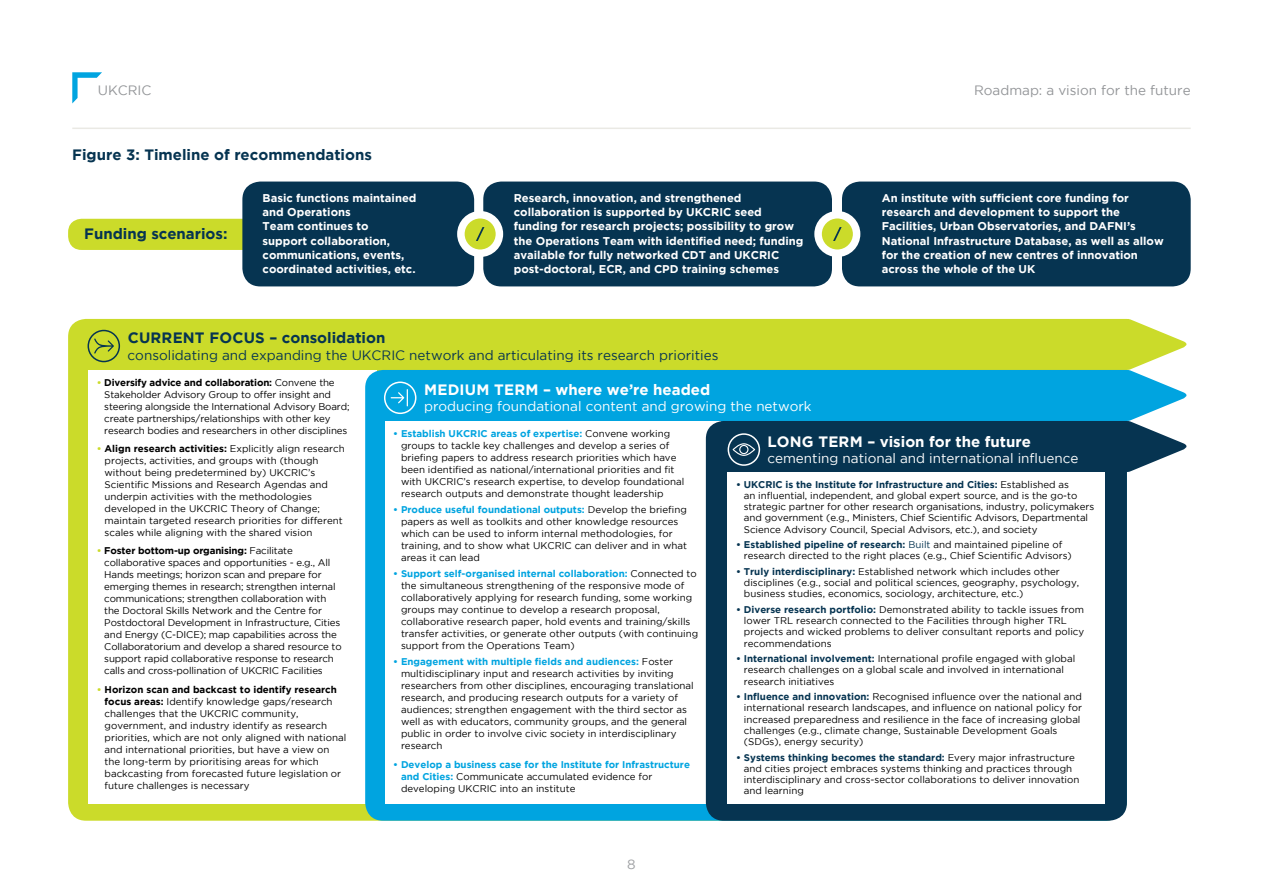
<style>
.page{position:relative;width:1263px;height:893px;background:#fff}
.page>*{position:absolute;margin:0;border:0;box-sizing:border-box;transform-origin:0 0}
.t1{font:700 15px "Gotham";color:#063451}
.t2{font:700 15px "Gotham";color:#fff}
.t3{font:13.5px "Gotham";color:#fff}
.t4{font:13.5px "Gotham";color:#063451}
.t5{font:13.5px "Gotham";color:#939598}
.t6{font:13.5px "Gotham";color:#9d9fa2}
.t7{font:700 11.25px/14.2px "Gotham";color:#fff}
.t8{font:9.75px/12px "Gotham";color:#000}
.s1{font-weight:700;color:#cbdb2a}
.s2{font-weight:700}
.s3{font-weight:700;color:#00a4e0}
.s4{font-weight:700;color:#063451}
.s5{color:#063451}
</style>
<div class="page">
<div style="left:68px;top:219px;width:406px;height:31px;background:#cbdb2a;border-radius:14px"></div>
<div style="left:68px;top:319px;width:1055px;height:502px;background:#cbdb2a"></div>
<div style="left:88px;top:370px;width:288px;height:434px;background:#fff"></div>
<div style="left:365px;top:370px;width:758px;height:451px;background:#00a4e0"></div>
<svg style="left:72px;top:72px;width:30px;height:31px"></svg>
<hr style="left:72px;top:128px;width:1119px;height:1px;background:#eae9e4">
<svg style="left:1123px;top:318px;width:64px;height:154px"></svg>
<div style="left:385px;top:421px;width:336px;height:383px;background:#fff"></div>
<div style="left:706px;top:421px;width:421px;height:400px;background:#063451"></div>
<div style="left:728px;top:472px;width:377px;height:332px;background:#fff"></div>
<div style="left:88px;top:330px;width:32px;height:32px;border:2px solid #063451;border-radius:50%"></div>
<div style="left:384px;top:382px;width:32px;height:32px;border:2px solid #fff;border-radius:50%"></div>
<svg style="left:391px;top:389px;width:17px;height:17px"></svg>
<svg style="left:94px;top:338px;width:20px;height:16px"></svg>
<div style="left:728px;top:433px;width:32px;height:33px;border:2px solid #fff;border-radius:50%"></div>
<svg style="left:732px;top:443px;width:24px;height:13px"></svg>
<div style="left:242px;top:182px;width:232px;height:104px;background:#063451;border-radius:18px"></div>
<div style="left:842px;top:182px;width:349px;height:104px;background:#063451;border-radius:18px"></div>
<div style="left:483px;top:182px;width:349px;height:104px;background:#063451;border-radius:18px"></div>
<div style="left:461px;top:215px;width:38px;height:38px;background:#cbdb2a;border-radius:50%"></div>
<div style="left:457px;top:211px;width:46px;height:46px;border:8px solid #fff;border-radius:50%"></div>
<svg style="left:476px;top:227px;width:8px;height:14px"></svg>
<svg style="left:818px;top:215px;width:39px;height:38px"></svg>
<div style="left:814px;top:211px;width:46px;height:46px;border:8px solid #fff;border-radius:50%"></div>
<svg style="left:833px;top:227px;width:9px;height:14px"></svg>
<h2 class="t5" style="left:98px;top:83px;width:55px">UKCRIC</h2>
<h2 class="t5" style="left:974px;top:83px;width:218px">Roadmap: a vision for the future</h2>
<h1 class="t1" style="left:72px;top:146px;width:301px">Figure 3: Timeline of recommendations</h1>
<h1 class="t1" style="left:84px;top:225px;width:145px">Funding scenarios:</h1>
<p class="t7" style="left:263px;top:190px;width:155px">Basic functions maintained and Operations<br>Team continues to<br>support collaboration, communications, events, coordinated activities, etc.</p>
<p class="t7" style="left:514px;top:190px;width:291px">Research, innovation, and strengthened collaboration is supported by UKCRIC seed funding for research projects; possibility to grow the Operations Team with identified need; funding available for fully networked CDT and UKCRIC post-doctoral, ECR, and CPD training schemes</p>
<p class="t7" style="left:882px;top:190px;width:283px">An institute with sufficient core funding for research and development to support the Facilities, Urban Observatories, and DAFNI’s National Infrastructure Database, as well as allow for the creation of new centres of innovation across the whole of the UK</p>
<h1 class="t1" style="left:128px;top:329px;width:259px">CURRENT FOCUS – consolidation</h1>
<h2 class="t4" style="left:128px;top:348px;width:592px">consolidating and expanding the UKCRIC network and articulating its research priorities</h2>
<h1 class="t2" style="left:424px;top:381px;width:287px">MEDIUM TERM – where we’re headed</h1>
<h2 class="t3" style="left:424px;top:399px;width:389px">producing foundational content and growing the network</h2>
<h1 class="t2" style="left:767px;top:433px;width:265px">LONG TERM – vision for the future</h1>
<h2 class="t3" style="left:767px;top:451px;width:312px">cementing national and international influence</h2>
<p class="t8" style="left:104px;top:376px;width:247px;text-indent:-8px"><span class="s1">•</span> <span class="s2">Diversify advice and collaboration:</span> Convene the Stakeholder Advisory Group to offer insight and steering alongside the International Advisory Board; create partnerships/relationships with other key research bodies and researchers in other disciplines</p>
<p class="t8" style="left:105px;top:442px;width:242px;text-indent:-8px"><span class="s1">•</span> <span class="s2">Align research activities:</span> Explicitly align research projects, activities, and groups with (though without being predetermined by) UKCRIC’s Scientific Missions and Research Agendas and underpin activities with the methodologies developed in the UKCRIC Theory of Change; maintain targeted research priorities for different scales while aligning with the shared vision</p>
<p class="t8" style="left:104px;top:545px;width:239px;text-indent:-8px"><span class="s1">•</span> <span class="s2">Foster bottom-up organising:</span> Facilitate collaborative spaces and opportunities - e.g., All Hands meetings; horizon scan and prepare for emerging themes in research; strengthen internal communications; strengthen collaboration with the Doctoral Skills Network and the Centre for Postdoctoral Development in Infrastructure, Cities and Energy (C-DICE); map capabilities across the Collaboratorium and develop a shared resource to support rapid collaborative response to research calls and cross-pollination of UKCRIC Facilities</p>
<p class="t8" style="left:105px;top:683px;width:243px;text-indent:-8px"><span class="s1">•</span> <span class="s2">Horizon scan and backcast to identify research focus areas:</span> Identify knowledge gaps/research challenges that the UKCRIC community, government, and industry identify as research priorities, which are not only aligned with national and international priorities, but have a view on the long-term by prioritising areas for which backcasting from forecasted future legislation or future challenges is necessary</p>
<p class="t8" style="left:401px;top:427px;width:285px;text-indent:-8px"><span class="s3">• Establish UKCRIC areas of expertise:</span> Convene working groups to tackle key challenges and develop a series of briefing papers to address research priorities which have been identified as national/international priorities and fit with UKCRIC’s research expertise, to develop foundational research outputs and demonstrate thought leadership</p>
<p class="t8" style="left:401px;top:503px;width:288px;text-indent:-8px"><span class="s3">• Produce useful foundational outputs:</span> Develop the briefing papers as well as toolkits and other knowledge resources which can be used to inform internal methodologies, for training, and to show what UKCRIC can deliver and in what areas it can lead</p>
<p class="t8" style="left:401px;top:567px;width:299px;text-indent:-8px"><span class="s3">• Support self-organised internal collaboration:</span> Connected to the simultaneous strengthening of the responsive mode of collaboratively applying for research funding, some working groups may continue to develop a research proposal, collaborative research paper, hold events and training/skills transfer activities, or generate other outputs (with continuing support from the Operations Team)</p>
<p class="t8" style="left:401px;top:656px;width:294px;text-indent:-8px"><span class="s3">• Engagement with multiple fields and audiences:</span> Foster multidisciplinary input and research activities by inviting researchers from other disciplines, encouraging translational research, and producing research outputs for a variety of audiences; strengthen engagement with the third sector as well as with educators, community groups, and the general public in order to involve civic society in interdisciplinary research</p>
<p class="t8" style="left:401px;top:758px;width:290px;text-indent:-8px"><span class="s3">• Develop a business case for the Institute for Infrastructure and Cities:</span> Communicate accumulated evidence for developing UKCRIC into an institute</p>
<p class="t8" style="left:744px;top:478px;width:352px;line-height:11.2px;text-indent:-8px"><span class="s4">• UKCRIC is the Institute for Infrastructure and Cities:</span> Established as<br>an influential, independent, and global expert source, and is the go-to strategic partner for other research organisations, industry, policymakers and government (e.g., Ministers, Chief Scientific Advisors, Departmental Science Advisory Council, Special Advisors, etc.), and society</p>
<p class="t8" style="left:744px;top:539px;width:329px;line-height:11.2px;text-indent:-8px"><span class="s4">• Established pipeline of research:</span> <span class="s5">Built</span> and maintained pipeline of research directed to the right places (e.g., Chief Scientific Advisors)</p>
<p class="t8" style="left:744px;top:566px;width:337px;line-height:11.2px;text-indent:-8px"><span class="s4">• Truly interdisciplinary:</span> Established network which includes other disciplines (e.g., social and political sciences, geography, psychology, business studies, economics, sociology, architecture, etc.)</p>
<p class="t8" style="left:744px;top:604px;width:342px;line-height:11.2px;text-indent:-8px"><span class="s4">• Diverse research portfolio:</span> Demonstrated ability to tackle issues from lower TRL research connected to the Facilities through higher TRL projects and wicked problems to deliver consultant reports and policy recommendations</p>
<p class="t8" style="left:744px;top:653px;width:333px;line-height:11.2px;text-indent:-8px"><span class="s4">• International involvement:</span> International profile engaged with global research challenges on a global scale and involved in international research initiatives</p>
<p class="t8" style="left:744px;top:691px;width:340px;line-height:11.2px;text-indent:-8px"><span class="s4">• Influence and innovation:</span> Recognised influence over the national and international research landscapes, and influence on national policy for increased preparedness and resilience in the face of increasing global challenges (e.g., climate change, Sustainable Development Goals (SDGs), energy security)</p>
<p class="t8" style="left:744px;top:751px;width:337px;line-height:11.2px;text-indent:-8px"><span class="s4">• Systems thinking becomes the standard:</span> Every major infrastructure and cities project embraces systems thinking and practices through interdisciplinary and cross-sector collaborations to deliver innovation and learning</p>
<h2 class="t6" style="left:627px;top:857px;width:10px">8</h2>
</div>
